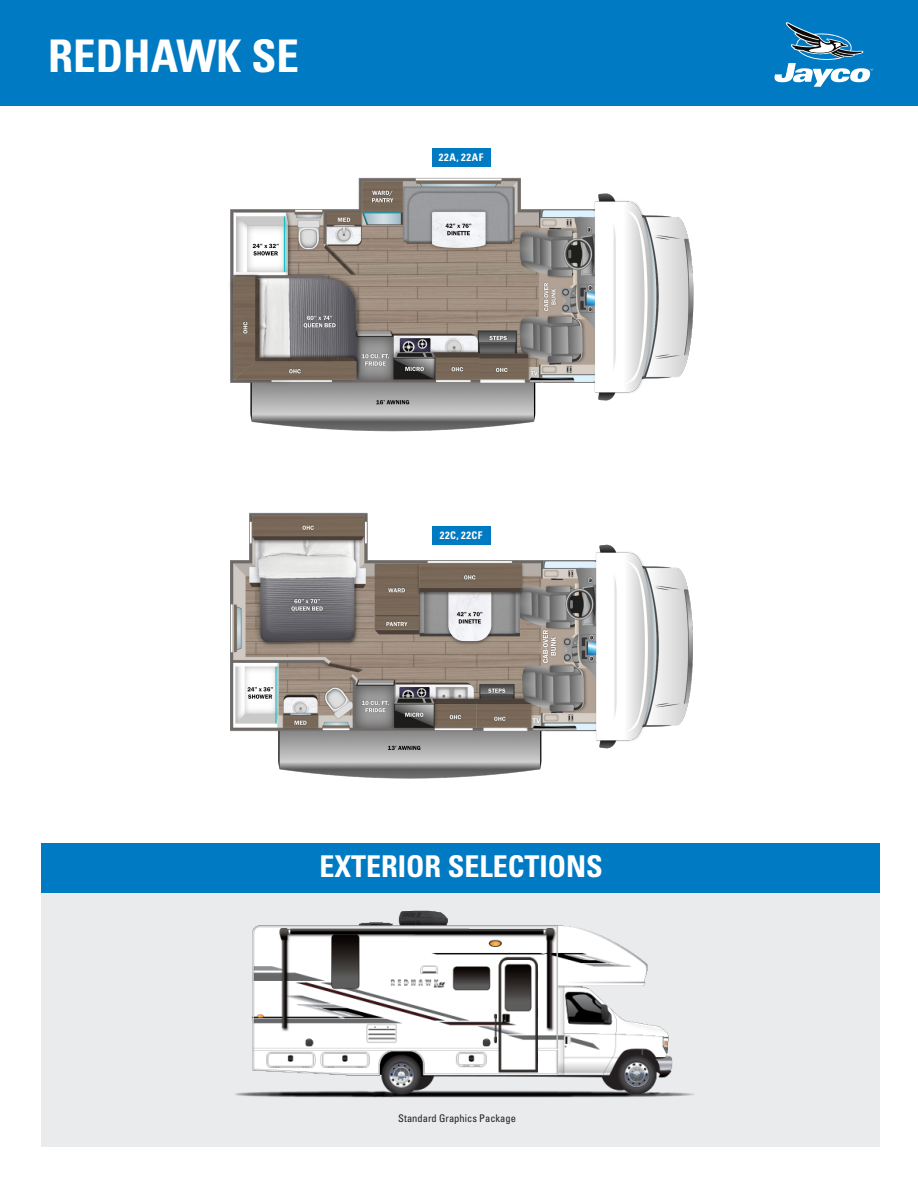
<style>
.page{position:relative;width:918px;height:1188px;background:#fff}
.page>*{position:absolute;margin:0;border:0;box-sizing:border-box;transform-origin:0 0}
.t1{font:700 condensed 45px "Univers LT Std";color:#fff}
.t2{font:700 condensed 30px "Univers LT Std";color:#fff}
.t3{font:condensed 10.5px "Univers LT Std";color:#231f20}
.t4{font:700 condensed 10.5px "Univers LT Std";letter-spacing:.06em;color:#fff}
</style>
<div class="page">
<div style="left:41px;top:893px;width:838px;height:254px;background:#e9ebec"></div>
<img style="left:214px;top:893px;width:490px;height:208px">
<img style="left:230px;top:162px;width:464px;height:270px">
<img style="left:230px;top:512px;width:463px;height:267px">
<div style="left:0;top:0;width:918px;height:105px;background:#007ac2"></div>
<svg style="left:432px;top:148px;width:58px;height:19px"></svg>
<svg style="left:432px;top:526px;width:58px;height:19px"></svg>
<div style="left:41px;top:843px;width:839px;height:50px;background:#007ac2"></div>
<svg style="left:775px;top:22px;width:98px;height:65px"></svg>
<p class="t1" style="left:48px;top:28px;width:252px">REDHAWK SE</p>
<p class="t4" style="left:439px;top:150px;width:46px">22A, 22AF</p>
<p class="t4" style="left:440px;top:529px;width:44px">22C, 22CF</p>
<p class="t2" style="left:319px;top:848px;width:285px">EXTERIOR SELECTIONS</p>
<p class="t3" style="left:398px;top:1112px;width:119px">Standard Graphics Package</p>
</div>
